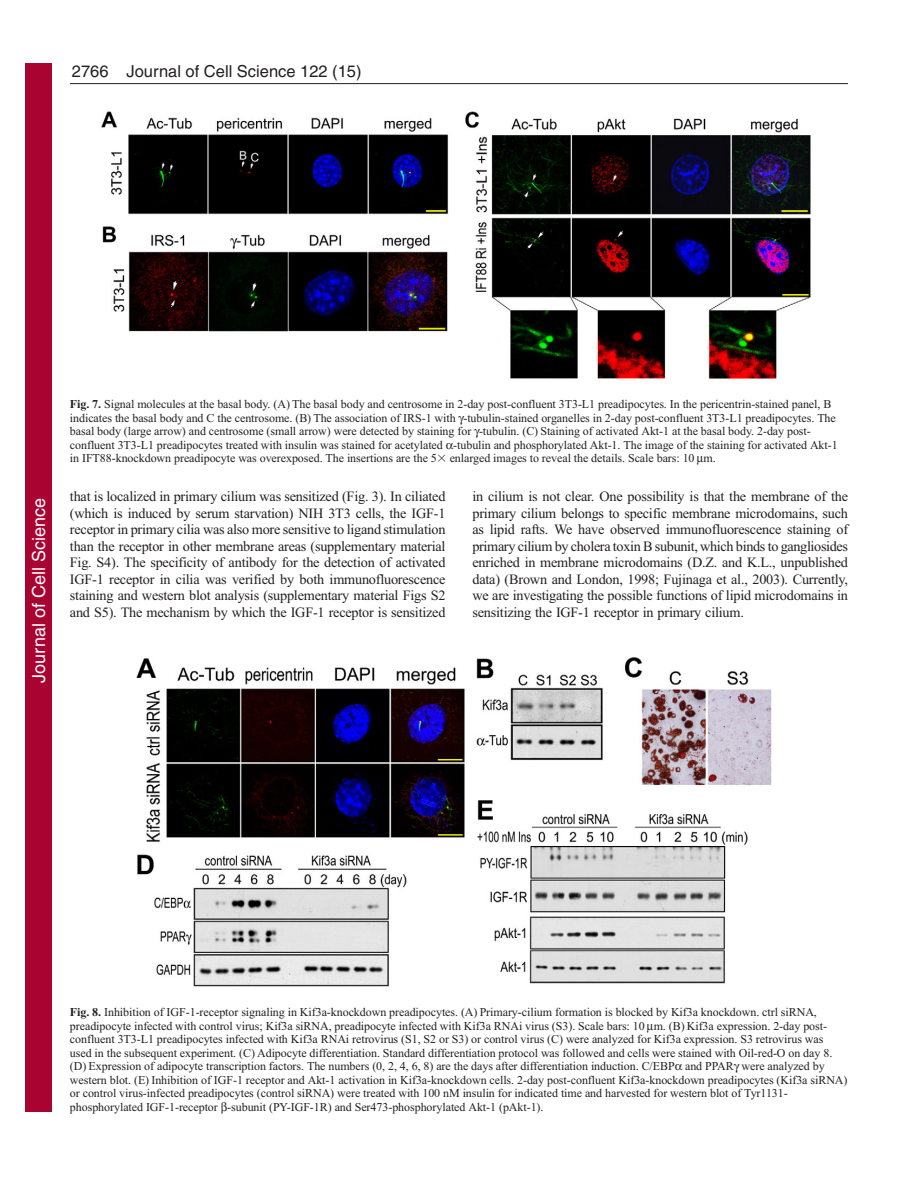
<style>
.page{position:relative;width:918px;height:1188px;background:#fff}
.page>*{position:absolute;margin:0;border:0;box-sizing:border-box;transform-origin:0 0}
.t1{font:18px "Helvetica";color:#fff}
.t2{font:16.5px "Helvetica";color:#231f20}
.t3{font:14.25px/16.5px "Times New Roman";letter-spacing:-.015em;color:#231f20;text-align:justify}
.t4{font:12px/13.5px "Times New Roman";letter-spacing:-.005em;color:#231f20}
.s1{font-weight:700}
.s2{font-family:"Mathematical Pi One"}
</style>
<div class="page">
<hr style="left:70px;top:83px;width:778px;height:1px;background:#231f20">
<img style="left:101px;top:111px;width:710px;height:269px">
<img style="left:136px;top:657px;width:636px;height:330px">
<div style="left:26px;top:64px;width:26px;height:1048px;background:#a90332"></div>
<h2 class="t2" style="left:72px;top:65px;width:38px">2766</h2>
<h2 class="t2" style="left:127px;top:65px;width:237px">Journal of Cell Science 122 (15)</h2>
<h1 class="t1" style="left:28px;top:683px;width:186px;rotate:-90deg">Journal of Cell Science</h1>
<p class="t4" style="left:70px;top:399px;width:769px"><span class="s1">Fig. 7.</span> Signal molecules at the basal body. (A) The basal body and centrosome in 2-day post-confluent 3T3-L1 preadipocytes. In the pericentrin-stained panel, B indicates the basal body and C the centrosome. (B) The association of IRS-1 with -tubulin-stained organelles in 2-day post-confluent 3T3-L1 preadipocytes. The basal body (large arrow) and centrosome (small arrow) were detected by staining for -tubulin. (C) Staining of activated Akt-1 at the basal body. 2-day post&shy;confluent 3T3-L1 preadipocytes treated with insulin was stained for acetylated -tubulin and phosphorylated Akt-1. The image of the staining for activated Akt-1 in IFT88-knockdown preadipocyte was overexposed. The insertions are the 5<span class="s2">-</span> enlarged images to reveal the details. Scale bars: 10 m.</p>
<p class="t3" style="left:70px;top:489px;width:377px">that is localized in primary cilium was sensitized (Fig. 3). In ciliated (which is induced by serum starvation) NIH 3T3 cells, the IGF-1 receptor in primary cilia was also more sensitive to ligand stimulation than the receptor in other membrane areas (supplementary material Fig. S4). The specificity of antibody for the detection of activated IGF-1 receptor in cilia was verified by both immunofluorescence staining and western blot analysis (supplementary material Figs S2 and S5). The mechanism by which the IGF-1 receptor is sensitized</p>
<p class="t3" style="left:472px;top:489px;width:377px">in cilium is not clear. One possibility is that the membrane of the primary cilium belongs to specific membrane microdomains, such as lipid rafts. We have observed immunofluorescence staining of primary cilium by cholera toxin B subunit, which binds to gangliosides enriched in membrane microdomains (D.Z. and K.L., unpublished data) (Brown and London, 1998; Fujinaga et al., 2003). Currently, we are investigating the possible functions of lipid microdomains in sensitizing the IGF-1 receptor in primary cilium.</p>
<p class="t4" style="left:70px;top:1007px;width:779px"><span class="s1">Fig. 8.</span> Inhibition of IGF-1-receptor signaling in Kif3a-knockdown preadipocytes. (A) Primary-cilium formation is blocked by Kif3a knockdown. ctrl siRNA, preadipocyte infected with control virus; Kif3a siRNA, preadipocyte infected with Kif3a RNAi virus (S3). Scale bars: 10 m. (B) Kif3a expression. 2-day post&shy;confluent 3T3-L1 preadipocytes infected with Kif3a RNAi retrovirus (S1, S2 or S3) or control virus (C) were analyzed for Kif3a expression. S3 retrovirus was used in the subsequent experiment. (C) Adipocyte differentiation. Standard differentiation protocol was followed and cells were stained with Oil-red-O on day 8. (D) Expression of adipocyte transcription factors. The numbers (0, 2, 4, 6, 8) are the days after differentiation induction. C/EBP and PPAR were analyzed by western blot. (E) Inhibition of IGF-1 receptor and Akt-1 activation in Kif3a-knockdown cells. 2-day post-confluent Kif3a-knockdown preadipocytes (Kif3a siRNA) or control virus-infected preadipocytes (control siRNA) were treated with 100 nM insulin for indicated time and harvested for western blot of Tyr1131- phosphorylated IGF-1-receptor -subunit (PY-IGF-1R) and Ser473-phosphorylated Akt-1 (pAkt-1).</p>
</div>
